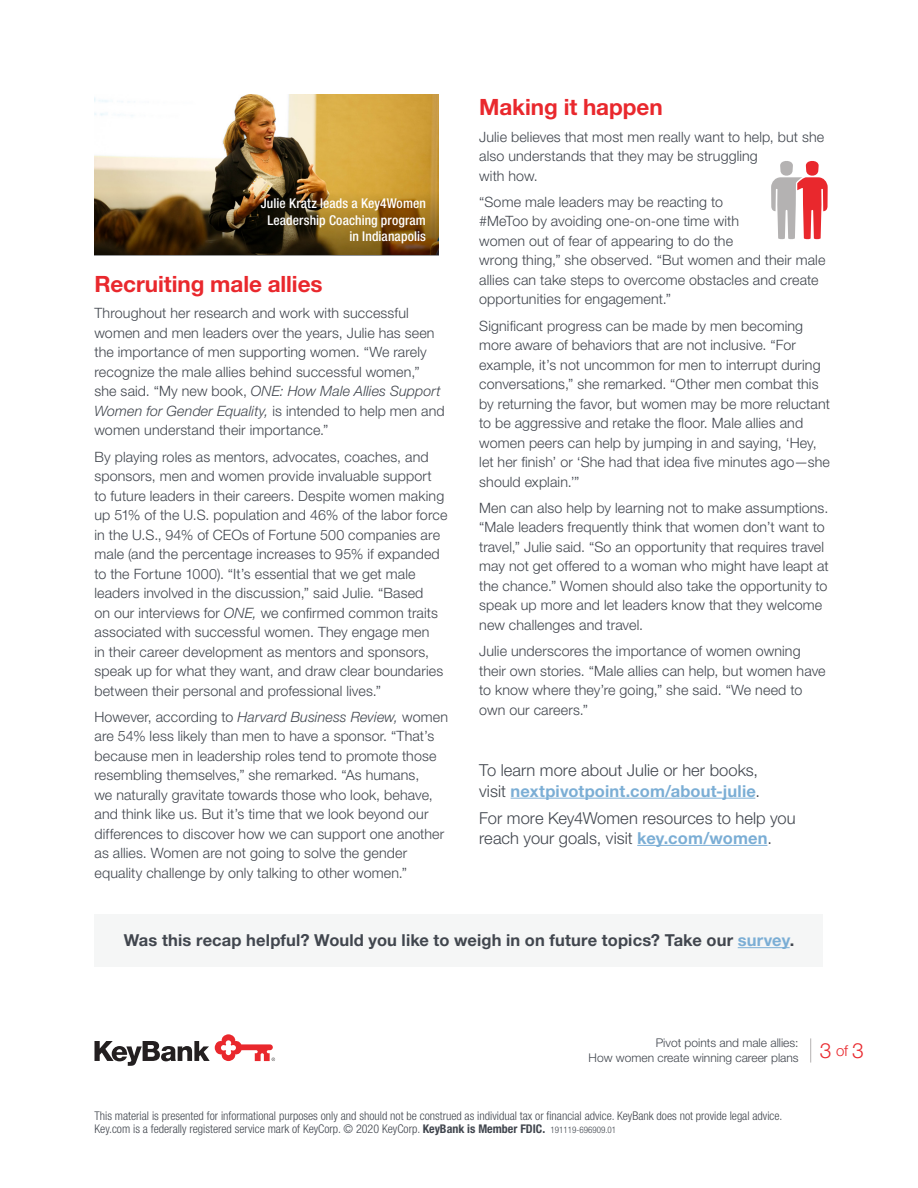
<style>
.page{position:relative;width:918px;height:1188px;background:#fff}
.page>*{position:absolute;margin:0;border:0;box-sizing:border-box;transform-origin:0 0}
.body{font:700 22.5px "Helvetica Neue LT Std";letter-spacing:-.005em;color:#e9282d}
.t1{font:300 21px "Helvetica Neue LT Std";color:#e9282d}
.t2{font:300 16.5px/20.2px "Helvetica Neue LT Std";color:#41464e}
.t3{font:700 16.5px "Helvetica Neue LT Std";letter-spacing:.01em;color:#41464e}
.body-2{font:300 14.25px/19.5px "Helvetica Neue LT Std";letter-spacing:.01em;color:#41464e}
.body-3{font:500 condensed 13.5px/16.5px "Helvetica Neue LT Std";letter-spacing:.005em;color:#fff;text-align:right}
.t4{font:300 condensed 12px/13.5px "Helvetica Neue LT Std";color:#41464e}
.t5{font:300 12px "Helvetica Neue LT Std";color:#41464e}
.s1{font-style:italic}
.s2{font-weight:700;color:#7baed5}
.s3{color:#7baed5}
.s4{font-weight:700}
.s5{font-size:9px}
.s6{font-size:15px}
</style>
<div class="page">
<div style="left:94px;top:914px;width:730px;height:53px;background:#f5f6f6"></div>
<hr style="left:511px;top:798px;width:244px;height:1px;background:#7baed5">
<hr style="left:637px;top:845px;width:130px;height:1px;background:#7baed5">
<svg style="left:810px;top:1038px;width:1px;height:25px"></svg>
<svg style="left:94px;top:1034px;width:181px;height:32px"></svg>
<img style="left:94px;top:94px;width:345px;height:77px">
<img style="left:94px;top:171px;width:345px;height:85px">
<hr style="left:738px;top:947px;width:52px;height:1px;background:#7baed5">
<svg style="left:771px;top:161px;width:57px;height:79px"></svg>
<p class="body-3" style="left:261px;top:195px;width:167px">Julie Kratz leads a Key4Women<br>Leadership Coaching program in Indianapolis</p>
<p class="body" style="left:94px;top:270px;width:230px">Recruiting male allies</p>
<p class="body-2" style="left:94px;top:303px;width:352px">Throughout her research and work with successful women and men leaders over the years, Julie has seen the importance of men supporting women. “We rarely recognize the male allies behind successful women,” she said. “My new book, <span class="s1">ONE: How Male Allies Support Women for Gender Equality,</span> is intended to help men and women understand their importance.”</p>
<p class="body-2" style="left:94px;top:446px;width:354px">By playing roles as mentors, advocates, coaches, and sponsors, men and women provide invaluable support<br>to future leaders in their careers. Despite women making up 51% of the U.S. population and 46% of the labor force in the U.S., 94% of CEOs of Fortune 500 companies are male (and the percentage increases to 95% if expanded to the Fortune 1000). “It’s essential that we get male leaders involved in the discussion,” said Julie. “Based<br>on our interviews for <span class="s1">ONE,</span> we confirmed common traits associated with successful women. They engage men<br>in their career development as mentors and sponsors, speak up for what they want, and draw clear boundaries between their personal and professional lives.”</p>
<p class="body-2" style="left:94px;top:707px;width:355px">However, according to <span class="s1">Harvard Business Review,</span> women are 54% less likely than men to have a sponsor. “That’s because men in leadership roles tend to promote those resembling themselves,” she remarked. “As humans,<br>we naturally gravitate towards those who look, behave, and think like us. But it’s time that we look beyond our differences to discover how we can support one another as allies. Women are not going to solve the gender equality challenge by only talking to other women.”</p>
<p class="body" style="left:479px;top:93px;width:185px">Making it happen</p>
<p class="body-2" style="left:479px;top:127px;width:347px">Julie believes that most men really want to help, but she also understands that they may be struggling<br>with how.</p>
<p class="body-2" style="left:479px;top:192px;width:348px">“Some male leaders may be reacting to<br>#MeToo by avoiding one-on-one time with<br>women out of fear of appearing to do the<br>wrong thing,” she observed. “But women and their male allies can take steps to overcome obstacles and create opportunities for engagement.”</p>
<p class="body-2" style="left:479px;top:316px;width:352px">Significant progress can be made by men becoming more aware of behaviors that are not inclusive. “For example, it’s not uncommon for men to interrupt during conversations,” she remarked. “Other men combat this by returning the favor, but women may be more reluctant to be aggressive and retake the floor. Male allies and women peers can help by jumping in and saying, ‘Hey, let her finish’ or ‘She had that idea five minutes ago—she should explain.’”</p>
<p class="body-2" style="left:479px;top:498px;width:351px">Men can also help by learning not to make assumptions. “Male leaders frequently think that women don’t want to travel,” Julie said. “So an opportunity that requires travel may not get offered to a woman who might have leapt at the chance.” Women should also take the opportunity to speak up more and let leaders know that they welcome new challenges and travel.</p>
<p class="body-2" style="left:479px;top:641px;width:348px">Julie underscores the importance of women owning their own stories. “Male allies can help, but women have to know where they’re going,” she said. “We need to own our careers.”</p>
<p class="t2" style="left:479px;top:760px;width:282px">To learn more about Julie or her books, visit <span class="s2">nextpivotpoint.com/about-julie</span>.</p>
<p class="t2" style="left:479px;top:807px;width:318px">For more Key4Women resources to help you reach your goals, visit <span class="s2">key.com/women</span>.</p>
<p class="t3" style="left:124px;top:930px;width:672px">Was this recap helpful? Would you like to weigh in on future topics? Take our <span class="s3">survey</span>.</p>
<p class="t5" style="left:656px;top:1036px;width:144px">Pivot points and male allies:</p>
<p class="t5" style="left:589px;top:1051px;width:212px">How women create winning career plans</p>
<p class="t4" style="left:95px;top:1109px;width:689px">This material is presented for informational purposes only and should not be construed as individual tax or financial advice. KeyBank does not provide legal advice.<br>Key.com is a federally registered service mark of KeyCorp. © 2020 KeyCorp. <span class="s4">KeyBank is Member FDIC.</span> <span class="s5">191119-696909.01</span></p>
<p class="t1" style="left:820px;top:1038px;width:46px">3 <span class="s6">of</span> 3</p>
</div>
